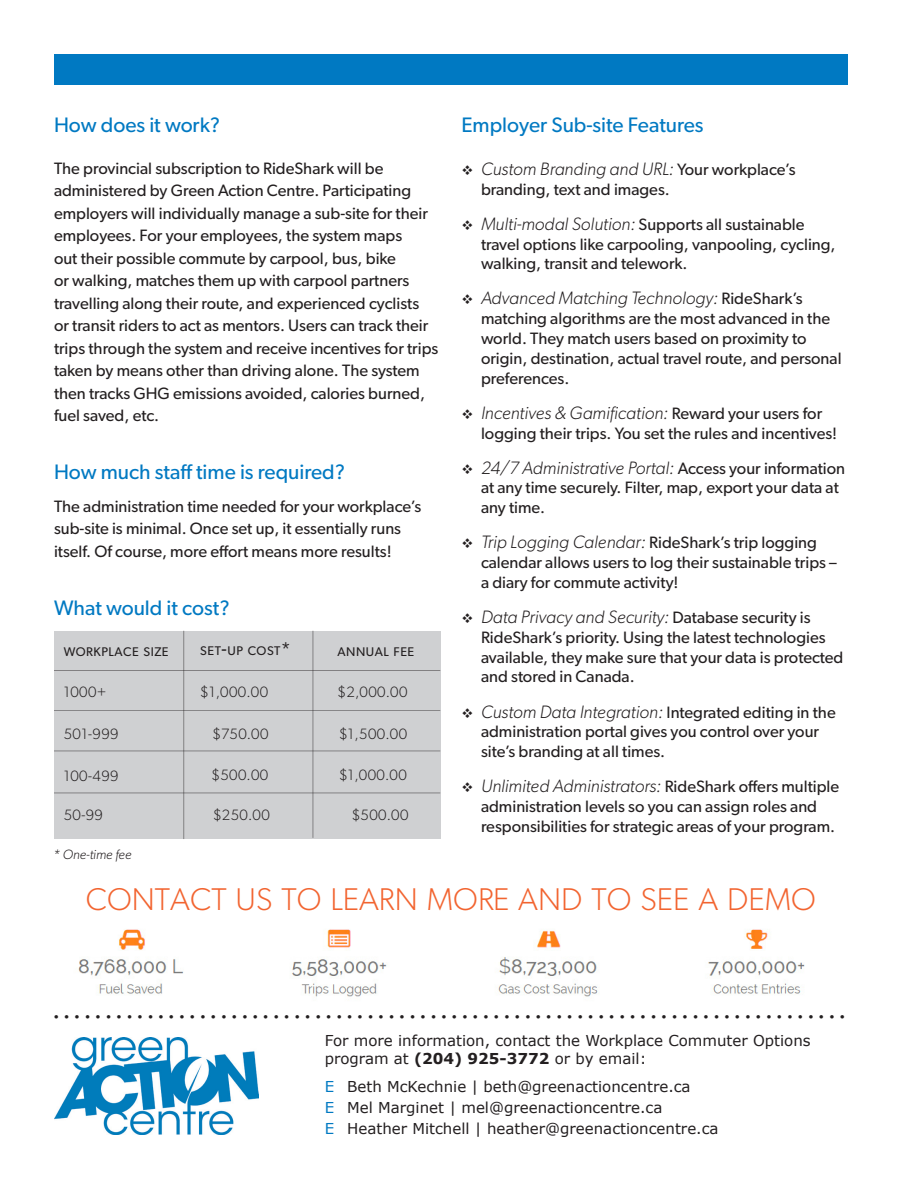
<style>
.page{position:relative;width:918px;height:1188px;background:#fff}
.page>*{position:absolute;margin:0;border:0;box-sizing:border-box;transform-origin:0 0}
.t1{font:300 31.5px "Gibson";color:#f26430}
.t2{font:21px "Gibson";color:#0079c2}
.t3{font:italic 300 18px "Gibson";color:#231f20}
.t4{font:16.5px/22.5px "Gibson";color:#231f20}
.t5{font:15px/18px "Verdana";color:#231f20}
.t6{font:300 15px "Gibson";letter-spacing:.03em;color:#231f20}
.t7{font:italic 300 13.5px "Gibson";color:#231f20}
.t8{font:12.6px "Gibson";letter-spacing:.045em;color:#231f20}
.t9{font:6px "Wingdings";color:#231f20}
.s1{font-weight:400;font-style:normal;font-size:16.5px}
.s2{font-weight:300;font-style:italic;font-size:18px}
.s3{font-size:18px}
.s4{font-weight:700}
.s5{color:#0079c2}
</style>
<div class="page">
<div style="left:54px;top:54px;width:794px;height:31px;background:#0079c2"></div>
<img style="left:54px;top:1037px;width:204px;height:98px">
<div style="left:54px;top:631px;width:386px;height:207px;background:#cfd0d2"></div>
<hr style="left:54px;top:670px;width:386px;height:1px;background:#231f20">
<hr style="left:54px;top:710px;width:386px;height:1px;background:#231f20">
<hr style="left:54px;top:793px;width:386px;height:1px;background:#231f20">
<hr style="left:54px;top:751px;width:386px;height:1px;background:#231f20">
<hr style="left:183px;top:631px;width:1px;height:208px;background:#231f20">
<hr style="left:313px;top:631px;width:1px;height:207px;background:#231f20">
<img style="left:78px;top:929px;width:727px;height:68px">
<p class="t2" style="left:54px;top:112px;width:168px">How does it work?</p>
<p class="t2" style="left:462px;top:112px;width:244px">Employer Sub-site Features</p>
<p class="t4" style="left:54px;top:157px;width:386px">The provincial subscription to RideShark will be administered by Green Action Centre. Participating employers will individually manage a sub-site for their employees. For your employees, the system maps<br>out their possible commute by carpool, bus, bike<br>or walking, matches them up with carpool partners travelling along their route, and experienced cyclists<br>or transit riders to act as mentors. Users can track their trips through the system and receive incentives for trips taken by means other than driving alone. The system then tracks GHG emissions avoided, calories burned, fuel saved, etc.</p>
<p class="t3" style="left:462px;top:158px;width:336px">❖ Custom Branding and URL: <span class="s1">Your workplace’s</span></p>
<p class="t4" style="left:481px;top:178px;width:190px">branding, text and images.</p>
<p class="t4" style="left:481px;top:214px;width:356px;line-height:19.8px;text-indent:-20px">❖ <span class="s2">Multi-modal Solution:</span> Supports all sustainable travel options like carpooling, vanpooling, cycling, walking, transit and telework.</p>
<p class="t3" style="left:462px;top:287px;width:343px">❖ Advanced Matching Technology: <span class="s1">RideShark’s</span></p>
<p class="t4" style="left:481px;top:308px;width:362px;line-height:19.8px">matching algorithms are the most advanced in the world. They match users based on proximity to origin, destination, actual travel route, and personal preferences.</p>
<p class="t3" style="left:462px;top:402px;width:362px">❖ Incentives &amp; Gamification: <span class="s1">Reward your users for</span></p>
<p class="t4" style="left:481px;top:421px;width:358px">logging their trips. You set the rules and incentives!</p>
<p class="t3" style="left:462px;top:457px;width:385px">❖ 24/7 Administrative Portal: <span class="s1">Access your information</span></p>
<p class="t4" style="left:481px;top:478px;width:359px;line-height:19.8px">at any time securely. Filter, map, export your data at any time.</p>
<p class="t4" style="left:481px;top:533px;width:357px;line-height:19.8px;text-indent:-20px">❖ <span class="s2">Trip Logging Calendar:</span> RideShark’s trip logging calendar allows users to log their sustainable trips – a diary for commute activity!</p>
<p class="t3" style="left:462px;top:606px;width:351px">❖ Data Privacy and Security: <span class="s1">Database security is</span></p>
<p class="t4" style="left:481px;top:627px;width:364px;line-height:19.8px">RideShark’s priority. Using the latest technologies available, they make sure that your data is protected and stored in Canada.</p>
<p class="t3" style="left:462px;top:701px;width:376px">❖ Custom Data Integration: <span class="s1">Integrated editing in the</span></p>
<p class="t4" style="left:481px;top:722px;width:340px;line-height:19.8px">administration portal gives you control over your site’s branding at all times.</p>
<p class="t3" style="left:462px;top:775px;width:379px">❖ Unlimited Administrators: <span class="s1">RideShark offers multiple</span></p>
<p class="t4" style="left:481px;top:796px;width:356px;line-height:19.8px">administration levels so you can assign roles and responsibilities for strategic areas of your program.</p>
<p class="t2" style="left:54px;top:459px;width:293px">How much staff time is required?</p>
<p class="t4" style="left:54px;top:495px;width:369px">The administration time needed for your workplace’s sub-site is minimal. Once set up, it essentially runs itself. Of course, more effort means more results!</p>
<p class="t2" style="left:54px;top:595px;width:177px">What would it cost?</p>
<p class="t8" style="left:64px;top:644px;width:106px">WORKPLACE SIZE</p>
<p class="t8" style="left:200px;top:643px;width:92px">SET<span class="s3">-</span>UP COST<span class="s3">*</span></p>
<p class="t8" style="left:338px;top:644px;width:78px">ANNUAL FEE</p>
<p class="t6" style="left:64px;top:683px;width:44px">1000+</p>
<p class="t6" style="left:64px;top:725px;width:56px">501-999</p>
<p class="t6" style="left:64px;top:767px;width:56px">100-499</p>
<p class="t6" style="left:64px;top:806px;width:41px">50-99</p>
<p class="t6" style="left:200px;top:683px;width:69px">$1,000.00</p>
<p class="t6" style="left:213px;top:725px;width:57px">$750.00</p>
<p class="t6" style="left:338px;top:683px;width:72px">$2,000.00</p>
<p class="t6" style="left:339px;top:725px;width:70px">$1,500.00</p>
<p class="t6" style="left:339px;top:766px;width:69px">$1,000.00</p>
<p class="t6" style="left:352px;top:806px;width:58px">$500.00</p>
<p class="t6" style="left:212px;top:766px;width:58px">$500.00</p>
<p class="t6" style="left:213px;top:806px;width:58px">$250.00</p>
<p class="t7" style="left:53px;top:846px;width:80px">* One-time fee</p>
<p class="t1" style="left:86px;top:880px;width:731px">CONTACT US TO LEARN MORE AND TO SEE A DEMO</p>
<p class="t9" style="left:54px;top:1013px;width:792px">● ● ● ● ● ● ● ● ● ● ● ● ● ● ● ● ● ● ● ● ● ● ● ● ● ● ● ● ● ● ● ● ● ● ● ● ● ● ● ● ● ● ● ● ● ● ● ● ● ● ● ● ● ● ● ● ● ● ● ● ● ● ● ● ● ● ● ● ● ● ● ● ● ● ● ●</p>
<p class="t5" style="left:325px;top:1032px;width:487px">For more information, contact the Workplace Commuter Options program at <span class="s4">(204) 925-3772</span> or by email:</p>
<p class="t5" style="left:325px;top:1078px;width:367px"><span class="s5">E</span> Beth McKechnie | beth@greenactioncentre.ca</p>
<p class="t5" style="left:325px;top:1099px;width:339px"><span class="s5">E</span> Mel Marginet | mel@greenactioncentre.ca</p>
<p class="t5" style="left:325px;top:1120px;width:395px"><span class="s5">E</span> Heather Mitchell | heather@greenactioncentre.ca</p>
</div>
